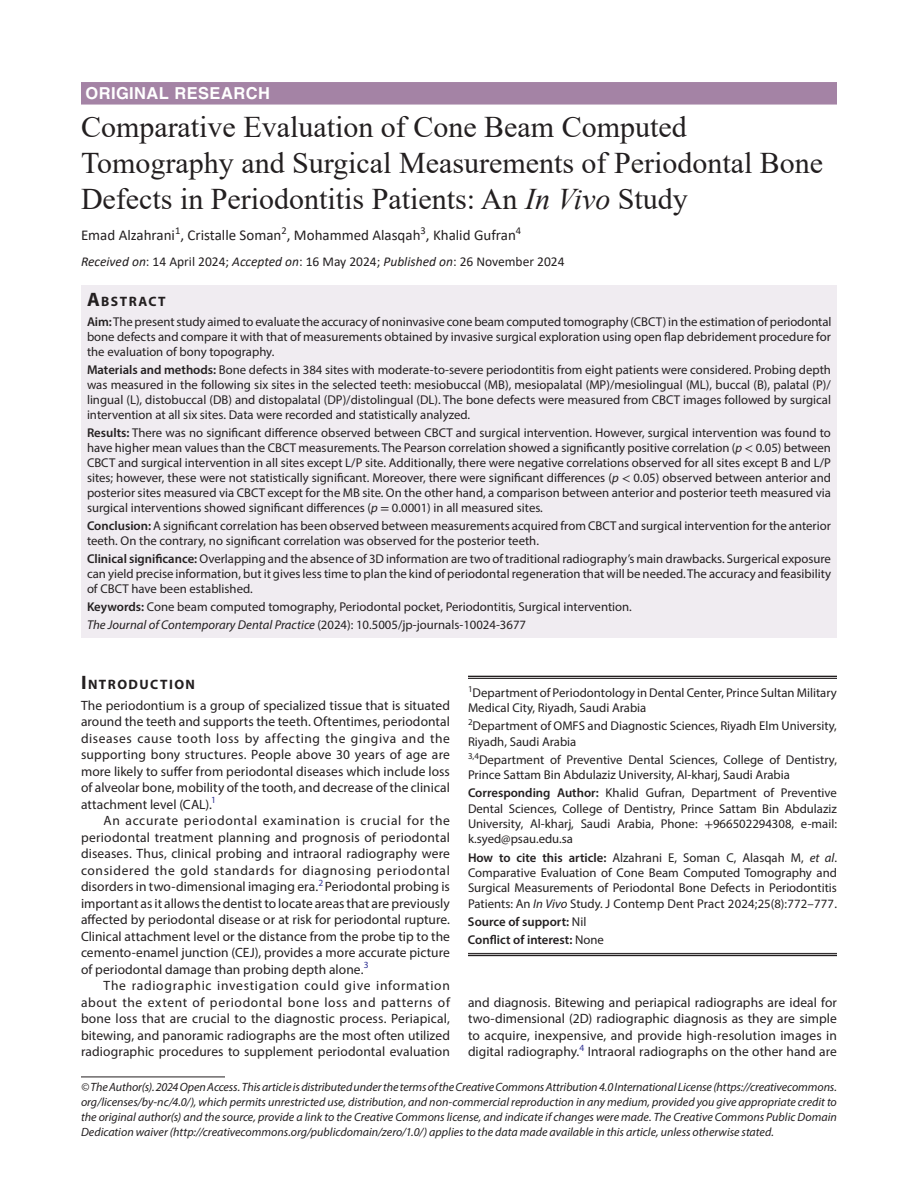
<style>
.page{position:relative;width:918px;height:1188px;background:#fff}
.page>*{position:absolute;margin:0;border:0;box-sizing:border-box;transform-origin:0 0}
.t1{font:30px/36px "Times New Roman";color:#231f20}
.ArticleType{font:700 16.5px "Helvetica LT Std";letter-spacing:.025em;color:#fff}
.AuthorName{font:15px "Calibri";color:#231f20}
.Head-1-first{font:700 13.65px "Myriad Pro";letter-spacing:.105em;color:#231f20}
.AbstractTitle{font:700 13.65px "Myriad Pro";letter-spacing:.105em;color:#231f20}
.Para-Indent{font:13.5px/16.5px "Myriad Pro";letter-spacing:.005em;color:#231f20;text-align:justify}
.Para-NoIndent{font:13.5px/16.5px "Myriad Pro";color:#231f20;text-align:justify}
.PAS_History{font:13.5px "Calibri";color:#231f20}
.Abstract-Para-first{font:12.75px/15px "Myriad Pro";color:#231f20;text-align:justify}
.How_to_Cite{font:12.75px/15.3px "Myriad Pro";color:#231f20;text-align:justify}
.Affiliation{font:12.75px/15.3px "Myriad Pro";color:#231f20}
.Corresponding_Author{font:12.75px/15.3px "Myriad Pro";color:#231f20;text-align:justify}
.Affiliation-first{font:12.75px/15.3px "Myriad Pro";color:#231f20}
.Keywords{font:12.75px "Myriad Pro";color:#231f20}
.JT_DOI{font:italic 12.75px "Myriad Pro";color:#231f20}
.COI{font:600 12.75px "Myriad Pro";color:#231f20}
.Source{font:600 12.75px "Myriad Pro";color:#231f20}
.FootNote{font:italic 12px/15px "Myriad Pro";color:#231f20;text-align:justify}
.s1{font-style:italic}
.s2{font-size:19.5px}
.s3{font-weight:600}
.s4{font-family:"STIX General"}
.s5{font-style:normal}
.s6{font-weight:400}
</style>
<div class="page">
<div style="left:81px;top:82px;width:756px;height:23px;background:#a483a5"></div>
<div style="left:81px;top:286px;width:756px;height:25px;background:#f0ecf1"></div>
<div style="left:81px;top:310px;width:756px;height:55px;background:#f0ecf1"></div>
<div style="left:81px;top:358px;width:756px;height:70px;background:#f0ecf1"></div>
<div style="left:81px;top:421px;width:756px;height:101px;background:#f0ecf1"></div>
<div style="left:81px;top:514px;width:756px;height:40px;background:#f0ecf1"></div>
<div style="left:81px;top:547px;width:756px;height:55px;background:#f0ecf1"></div>
<div style="left:81px;top:595px;width:756px;height:25px;background:#f0ecf1"></div>
<div style="left:81px;top:613px;width:756px;height:25px;background:#f0ecf1"></div>
<hr style="left:81px;top:1077px;width:144px;height:1px;background:#231f20">
<hr style="left:468px;top:676px;width:369px;height:1px;background:#231f20">
<hr style="left:468px;top:678px;width:369px;height:1px;background:#231f20">
<hr style="left:468px;top:953px;width:369px;height:1px;background:#231f20">
<hr style="left:468px;top:955px;width:369px;height:1px;background:#231f20">
<p class="ArticleType" style="left:86px;top:83px;width:186px">ORIGINAL RESEARCH</p>
<p class="t1" style="left:81px;top:108px;width:744px">Comparative Evaluation of Cone Beam Computed<br>Tomography and Surgical Measurements of Periodontal Bone<br>Defects in Periodontitis Patients: An <span class="s1">In Vivo</span> Study</p>
<p class="AuthorName" style="left:81px;top:225px;width:442px">Emad Alzahrani<sup>1</sup>, Cristalle Soman<sup>2</sup>, Mohammed Alasqah<sup>3</sup>, Khalid Gufran<sup>4</sup></p>
<p class="PAS_History" style="left:81px;top:252px;width:485px"><span class="s1">Received on</span>: 14 April 2024; <span class="s1">Accepted on</span>: 16 May 2024; <span class="s1">Published on</span>: 26 November 2024</p>
<p class="AbstractTitle" style="left:87px;top:293px;width:80px"><span class="s2">A</span>BSTRACT</p>
<p class="Abstract-Para-first" style="left:87px;top:314px;width:746px"><span class="s3">Aim:</span> The present study aimed to evaluate the accuracy of noninvasive cone beam computed tomography (CBCT) in the estimation of periodontal bone defects and compare it with that of measurements obtained by invasive surgical exploration using open flap debridement procedure for the evaluation of bony topography.</p>
<p class="Abstract-Para-first" style="left:87px;top:362px;width:746px"><span class="s3">Materials and methods:</span> Bone defects in 384 sites with moderate-to-severe periodontitis from eight patients were considered. Probing depth was measured in the following six sites in the selected teeth: mesiobuccal (MB), mesiopalatal (MP)/mesiolingual (ML), buccal (B), palatal (P)/ lingual (L), distobuccal (DB) and distopalatal (DP)/distolingual (DL). The bone defects were measured from CBCT images followed by surgical intervention at all six sites. Data were recorded and statistically analyzed.</p>
<p class="Abstract-Para-first" style="left:87px;top:425px;width:746px"><span class="s3">Results:</span> There was no significant difference observed between CBCT and surgical intervention. However, surgical intervention was found to have higher mean values than the CBCT measurements. The Pearson correlation showed a significantly positive correlation (<span class="s1">p</span> <span class="s4">&lt;</span> 0.05) between CBCT and surgical intervention in all sites except L/P site. Additionally, there were negative correlations observed for all sites except B and L/P sites; however, these were not statistically significant. Moreover, there were significant differences (<span class="s1">p</span> <span class="s4">&lt;</span> 0.05) observed between anterior and posterior sites measured via CBCT except for the MB site. On the other hand, a comparison between anterior and posterior teeth measured via surgical interventions showed significant differences (<span class="s1">p</span> <span class="s4">=</span> 0.0001) in all measured sites.</p>
<p class="Abstract-Para-first" style="left:87px;top:518px;width:745px"><span class="s3">Conclusion:</span> A significant correlation has been observed between measurements acquired from CBCT and surgical intervention for the anterior teeth. On the contrary, no significant correlation was observed for the posterior teeth.</p>
<p class="Abstract-Para-first" style="left:87px;top:551px;width:746px"><span class="s3">Clinical significance:</span> Overlapping and the absence of 3D information are two of traditional radiography’s main drawbacks. Surgerical exposure can yield precise information, but it gives less time to plan the kind of periodontal regeneration that will be needed. The accuracy and feasibility of CBCT have been established.</p>
<p class="Keywords" style="left:87px;top:599px;width:546px"><span class="s3">Keywords:</span> Cone beam computed tomography, Periodontal pocket, Periodontitis, Surgical intervention.</p>
<p class="JT_DOI" style="left:87px;top:617px;width:441px">The Journal of Contemporary Dental Practice <span class="s5">(2024): 10.5005/jp-journals-10024-3677</span></p>
<p class="Head-1-first" style="left:81px;top:675px;width:116px"><span class="s2">I</span>NTRODUCTION</p>
<p class="Para-NoIndent" style="left:81px;top:697px;width:371px">The periodontium is a group of specialized tissue that is situated around the teeth and supports the teeth. Oftentimes, periodontal diseases cause tooth loss by affecting the gingiva and the supporting bony structures. People above 30 years of age are more likely to suffer from periodontal diseases which include loss of alveolar bone, mobility of the tooth, and decrease of the clinical attachment level (CAL).<sup>1</sup></p>
<p class="Para-Indent" style="left:81px;top:812px;width:371px;text-indent:22px">An accurate periodontal examination is crucial for the periodontal treatment planning and prognosis of periodontal diseases. Thus, clinical probing and intraoral radiography were considered the gold standards for diagnosing periodontal disorders in two-dimensional imaging era.<sup>2</sup> Periodontal probing is important as it allows the dentist to locate areas that are previously affected by periodontal disease or at risk for periodontal rupture.<br>Clinical attachment level or the distance from the probe tip to the cemento-enamel junction (CEJ), provides a more accurate picture of periodontal damage than probing depth alone.<sup>3</sup></p>
<p class="Para-Indent" style="left:81px;top:977px;width:371px;text-indent:22px">The radiographic investigation could give information about the extent of periodontal bone loss and patterns of bone loss that are crucial to the diagnostic process. Periapical, bitewing, and panoramic radiographs are the most often utilized radiographic procedures to supplement periodontal evaluation</p>
<p class="Affiliation-first" style="left:468px;top:685px;width:370px"><sup>1</sup>Department of Periodontology in Dental Center, Prince Sultan Military<br>Medical City, Riyadh, Saudi Arabia</p>
<p class="Affiliation" style="left:468px;top:718px;width:370px"><sup>2</sup>Department of OMFS and Diagnostic Sciences, Riyadh Elm University,<br>Riyadh, Saudi Arabia</p>
<p class="Affiliation" style="left:468px;top:752px;width:371px"><sup>3,4</sup>Department of Preventive Dental Sciences, College of Dentistry,<br>Prince Sattam Bin Abdulaziz University, Al-kharj, Saudi Arabia</p>
<p class="Corresponding_Author" style="left:468px;top:785px;width:371px"><span class="s3">Corresponding Author:</span> Khalid Gufran, Department of Preventive Dental Sciences, College of Dentistry, Prince Sattam Bin Abdulaziz University, Al-kharj, Saudi Arabia, Phone: <span class="s4">+</span>966502294308, e-mail: k.syed@psau.edu.sa</p>
<p class="How_to_Cite" style="left:468px;top:850px;width:371px"><span class="s3">How to cite this article:</span> Alzahrani E, Soman C, Alasqah M, <span class="s1">et al</span>.<br>Comparative Evaluation of Cone Beam Computed Tomography and Surgical Measurements of Periodontal Bone Defects in Periodontitis Patients: An <span class="s1">In Vivo</span> Study. J Contemp Dent Pract 2024;25(8):772–777.</p>
<p class="Source" style="left:468px;top:913px;width:120px">Source of support: <span class="s6">Nil</span></p>
<p class="COI" style="left:468px;top:932px;width:137px">Conflict of interest: <span class="s6">None</span></p>
<p class="Para-Indent" style="left:468px;top:994px;width:371px">and diagnosis. Bitewing and periapical radiographs are ideal for two-dimensional (2D) radiographic diagnosis as they are simple to acquire, inexpensive, and provide high-resolution images in digital radiography.<sup>4</sup> Intraoral radiographs on the other hand are</p>
<p class="FootNote" style="left:81px;top:1079px;width:758px">© The Author(s). 2024 Open Access. This article is distributed under the terms of the Creative Commons Attribution 4.0 International License (https://creativecommons. org/licenses/by-nc/4.0/), which permits unrestricted use, distribution, and non-commercial reproduction in any medium, provided you give appropriate credit to the original author(s) and the source, provide a link to the Creative Commons license, and indicate if changes were made. The Creative Commons Public Domain Dedication waiver (http://creativecommons.org/publicdomain/zero/1.0/) applies to the data made available in this article, unless otherwise stated.</p>
</div>
